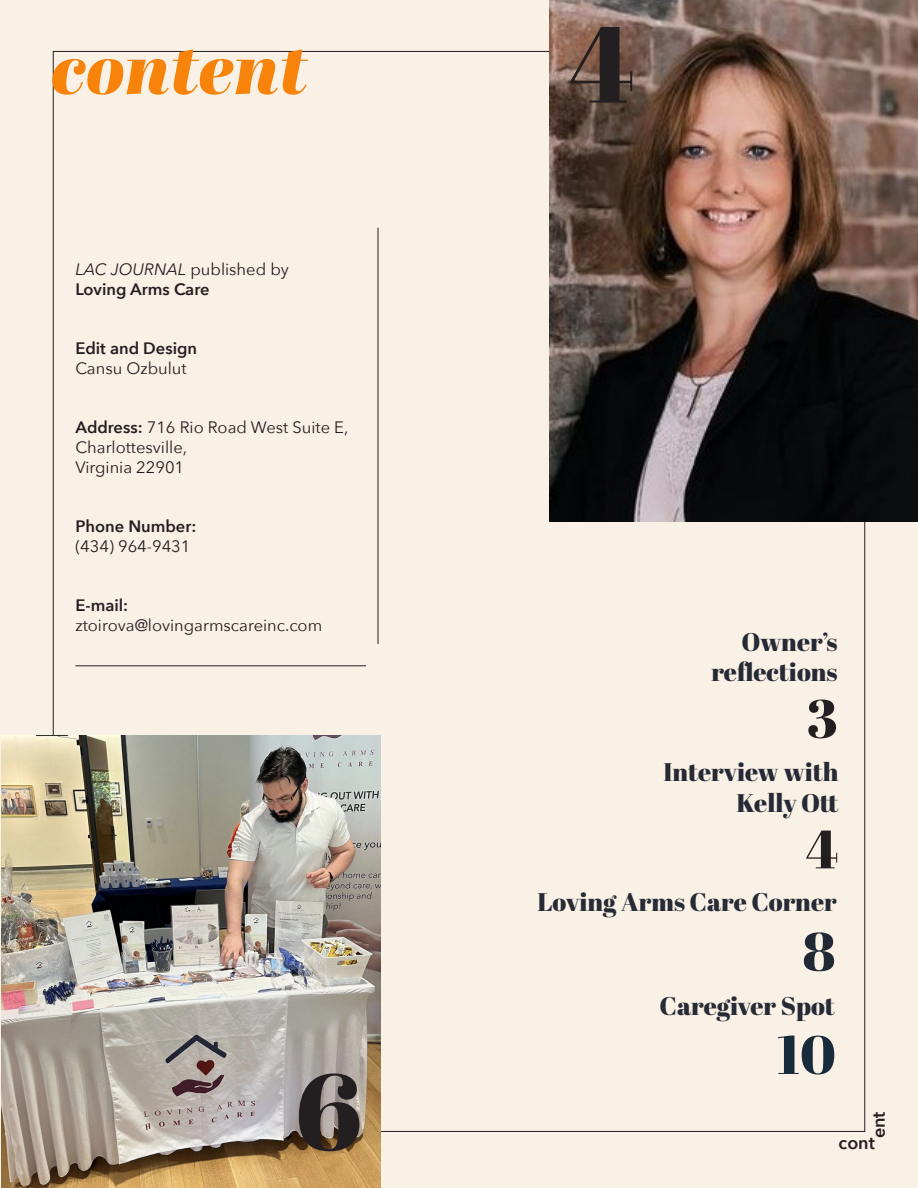
<style>
.page{position:relative;width:918px;height:1188px;background:#faf1e6}
.page>*{position:absolute;margin:0;border:0;box-sizing:border-box;transform-origin:0 0}
.t1{font:108px "Abril Fatface";color:#231f20}
.t2{font:italic 72px "Abril Fatface";color:#f7830a}
.t3{font:54px "Abril Fatface";color:#182b3b}
.t4{font:54px "Abril Fatface";color:#231f20}
.t5{font:54px "Abril Fatface";color:#212a34}
.t6{font:25.5px "Abril Fatface";color:#262a35}
.t7{font:25.5px "Abril Fatface";color:#262b35}
.t8{font:600 18px "Avenir Next";color:#231f20}
.t9{font:16.5px "Avenir Next";color:#231f20}
.t10{font:600 16.5px "Avenir Next";color:#231f20}
.s1{font-style:italic}
.s2{font-weight:600}
</style>
<div class="page">
<img style="left:1px;top:736px;width:379px;height:452px">
<img style="left:550px;top:0;width:368px;height:522px">
<hr style="left:378px;top:228px;width:1px;height:416px;background:#231f20">
<hr style="left:75px;top:666px;width:291px;height:1px;background:#231f20">
<p class="t2" style="left:51px;top:17px;width:258px">content</p>
<p class="t9" style="left:75px;top:255px;width:215px"><span class="s1">LAC JOURNAL</span> published by</p>
<p class="t10" style="left:75px;top:275px;width:136px">Loving Arms Care</p>
<p class="t10" style="left:75px;top:334px;width:123px">Edit and Design</p>
<p class="t9" style="left:75px;top:354px;width:113px">Cansu Ozbulut</p>
<p class="t9" style="left:75px;top:414px;width:274px"><span class="s2">Address:</span> 716 Rio Road West Suite E,</p>
<p class="t9" style="left:75px;top:433px;width:113px">Charlottesville,</p>
<p class="t9" style="left:75px;top:453px;width:110px">Virginia 22901</p>
<p class="t10" style="left:75px;top:512px;width:123px">Phone Number:</p>
<p class="t9" style="left:75px;top:532px;width:117px">(434) 964-9431</p>
<p class="t10" style="left:75px;top:592px;width:54px">E-mail:</p>
<p class="t9" style="left:75px;top:612px;width:248px">ztoirova@lovingarmscareinc.com</p>
<p class="t1" style="left:295px;top:1036px;width:68px">6</p>
<p class="t1" style="left:570px;top:-12px;width:67px">4</p>
<p class="t6" style="left:741px;top:624px;width:98px">Owner’s</p>
<p class="t6" style="left:711px;top:654px;width:128px">reflections</p>
<p class="t4" style="left:807px;top:681px;width:32px">3</p>
<p class="t6" style="left:663px;top:754px;width:177px">Interview with</p>
<p class="t6" style="left:736px;top:785px;width:104px">Kelly Ott</p>
<p class="t4" style="left:806px;top:811px;width:34px">4</p>
<p class="t7" style="left:537px;top:884px;width:301px">Loving Arms Care Corner</p>
<p class="t5" style="left:802px;top:914px;width:34px">8</p>
<p class="t7" style="left:660px;top:988px;width:177px">Caregiver Spot</p>
<p class="t3" style="left:777px;top:1017px;width:60px">10</p>
<p class="t8" style="left:863px;top:1138px;width:28px;rotate:-90deg">ent</p>
<p class="t8" style="left:839px;top:1127px;width:38px">cont</p>
</div>
